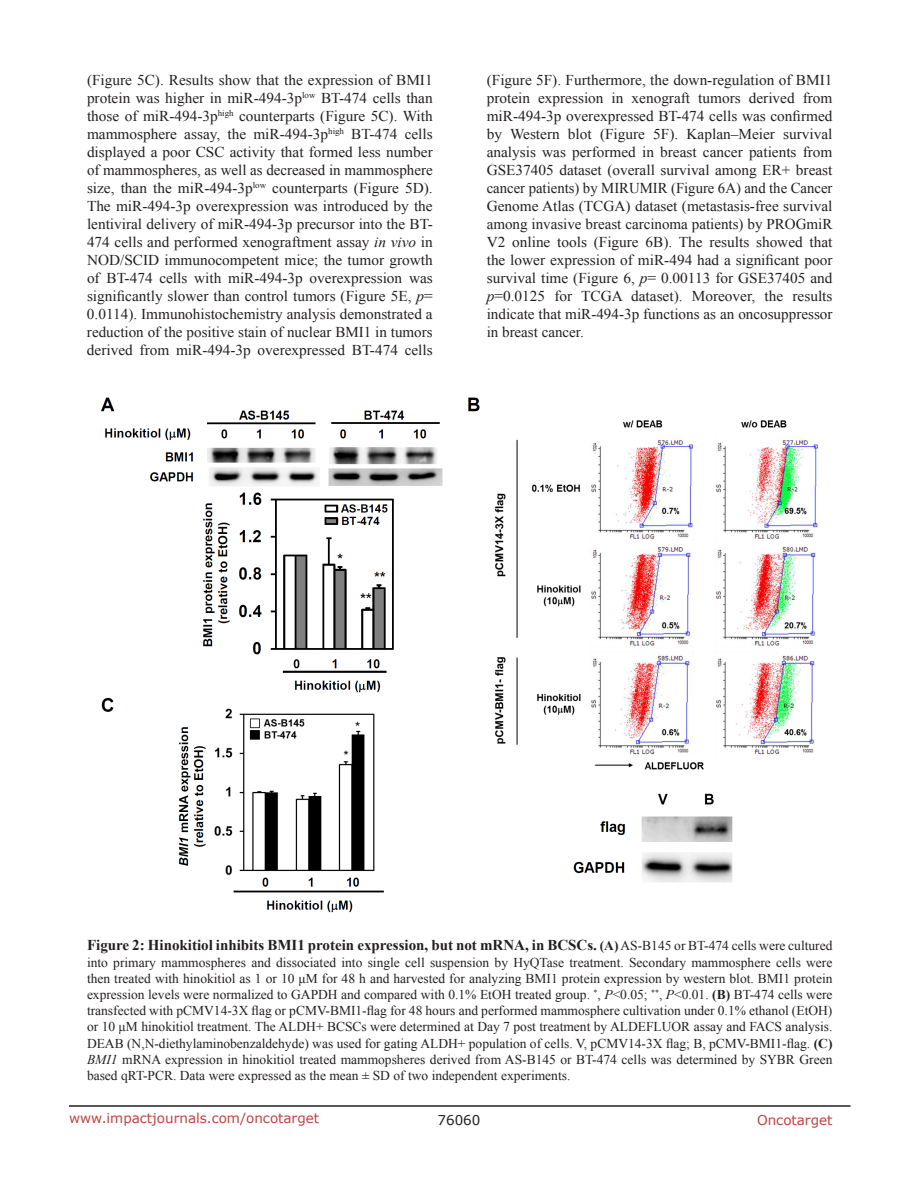
<style>
.page{position:relative;width:918px;height:1188px;background:#fff}
.page>*{position:absolute;margin:0;border:0;box-sizing:border-box;transform-origin:0 0}
.BodyText{font:15px/18px "Times New Roman";color:#231f20;text-align:justify}
.figuretext{font:700 15px "Times New Roman";color:#231f20}
.figuretext-2{font:13.5px/16.2px "Times New Roman";color:#231f20;text-align:justify}
.t1{font:13.5px "Verdana";color:#c24141}
.t2{font:13.5px "Verdana";color:#231f20}
.s1{font-style:italic}
.s2{font-size:13.5px}
.s3{font-weight:400;font-size:13.5px}
.s4{font-weight:700}
</style>
<div class="page">
<hr style="left:69px;top:1105px;width:781px;height:2px;background:#231f20">
<img style="left:101px;top:398px;width:718px;height:515px">
<p class="BodyText" style="left:87px;top:71px;width:347px">(Figure 5C). Results show that the expression of BMI1 protein was higher in miR-494-3p<sup>low</sup> BT-474 cells than those of miR-494-3p<sup>high</sup> counterparts (Figure 5C). With mammosphere assay, the miR-494-3p<sup>high</sup> BT-474 cells displayed a poor CSC activity that formed less number of mammospheres, as well as decreased in mammosphere size, than the miR-494-3p<sup>low</sup> counterparts (Figure 5D).<br>The miR-494-3p overexpression was introduced by the lentiviral delivery of miR-494-3p precursor into the BT-474 cells and performed xenograftment assay <span class="s1">in vivo</span> in NOD/SCID immunocompetent mice; the tumor growth of BT-474 cells with miR-494-3p overexpression was significantly slower than control tumors (Figure 5E, <span class="s1">p</span>= 0.0114). Immunohistochemistry analysis demonstrated a reduction of the positive stain of nuclear BMI1 in tumors derived from miR-494-3p overexpressed BT-474 cells</p>
<p class="BodyText" style="left:487px;top:71px;width:347px">(Figure 5F). Furthermore, the down-regulation of BMI1 protein expression in xenograft tumors derived from miR-494-3p overexpressed BT-474 cells was confirmed by Western blot (Figure 5F). Kaplan–Meier survival analysis was performed in breast cancer patients from GSE37405 dataset (overall survival among ER+ breast cancer patients) by MIRUMIR (Figure 6A) and the Cancer Genome Atlas (TCGA) dataset (metastasis-free survival among invasive breast carcinoma patients) by PROGmiR V2 online tools (Figure 6B). The results showed that the lower expression of miR-494 had a significant poor survival time (Figure 6, <span class="s1">p</span>= 0.00113 for GSE37405 and <span class="s1">p</span>=0.0125 for TCGA dataset). Moreover, the results indicate that miR-494-3p functions as an oncosuppressor in breast cancer.</p>
<p class="figuretext" style="left:87px;top:935px;width:747px">Figure 2: Hinokitiol inhibits BMI1 protein expression, but not mRNA, in BCSCs. <span class="s2">(A)</span> <span class="s3">AS-B145 or BT-474 cells were cultured</span></p>
<p class="figuretext-2" style="left:87px;top:954px;width:747px">into primary mammospheres and dissociated into single cell suspension by HyQTase treatment. Secondary mammosphere cells were then treated with hinokitiol as 1 or 10 μM for 48 h and harvested for analyzing BMI1 protein expression by western blot. BMI1 protein expression levels were normalized to GAPDH and compared with 0.1% EtOH treated group. <sup>*</sup>, <span class="s1">P</span>&lt;0.05; <sup>**</sup>, <span class="s1">P</span>&lt;0.01. <span class="s4">(B)</span> BT-474 cells were transfected with pCMV14-3X flag or pCMV-BMI1-flag for 48 hours and performed mammosphere cultivation under 0.1% ethanol (EtOH) or 10 μM hinokitiol treatment. The ALDH+ BCSCs were determined at Day 7 post treatment by ALDEFLUOR assay and FACS analysis.<br>DEAB (N,N-diethylaminobenzaldehyde) was used for gating ALDH+ population of cells. V, pCMV14-3X flag; B, pCMV-BMI1-flag. <span class="s4">(C)<br></span><span class="s1">BMI1</span> mRNA expression in hinokitiol treated mammopsheres derived from AS-B145 or BT-474 cells was determined by SYBR Green based qRT-PCR. Data were expressed as the mean ± SD of two independent experiments.</p>
<p class="t1" style="left:69px;top:1109px;width:252px">www.impactjournals.com/oncotarget</p>
<p class="t2" style="left:438px;top:1111px;width:44px">76060</p>
<p class="t1" style="left:757px;top:1111px;width:77px">Oncotarget</p>
</div>
